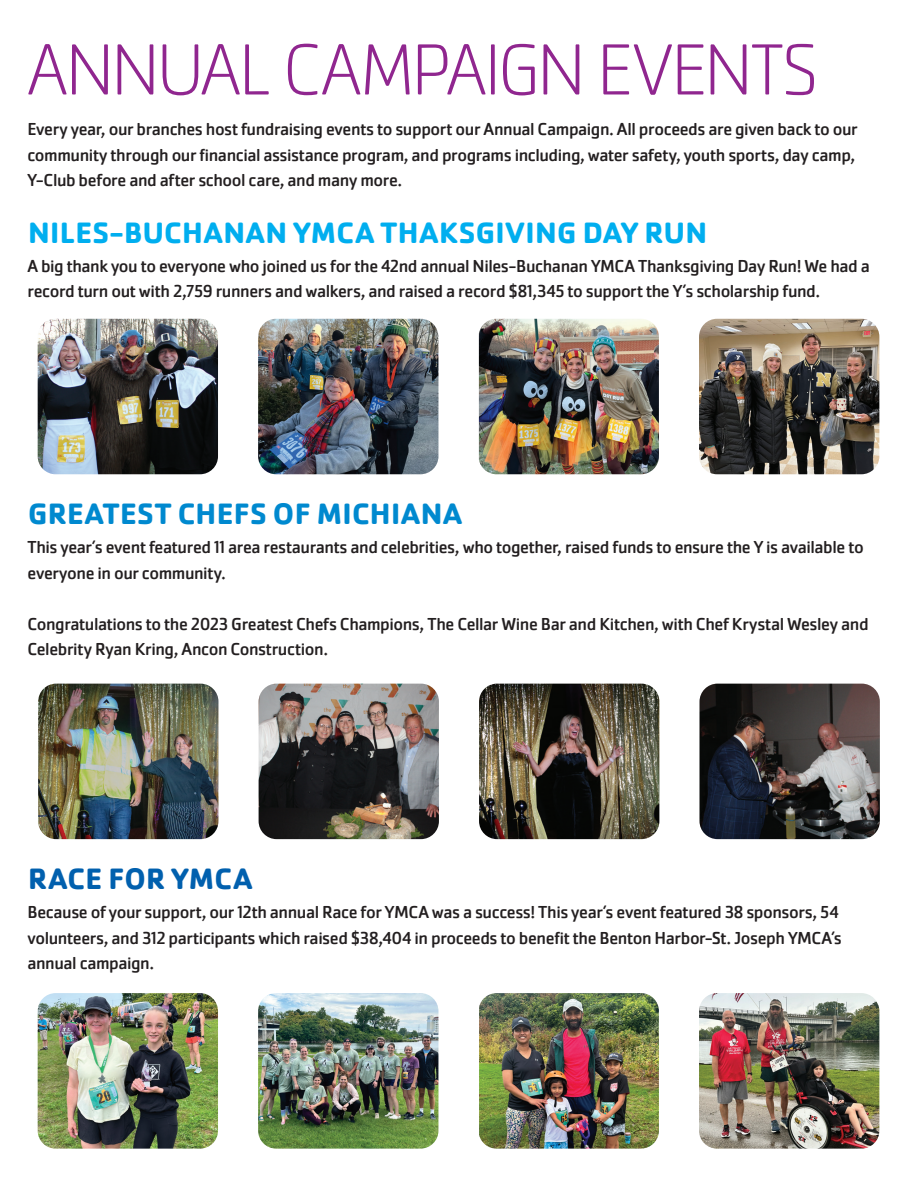
<style>
.page{position:relative;width:918px;height:1188px;background:#fff}
.page>*{position:absolute;margin:0;border:0;box-sizing:border-box;transform-origin:0 0}
.t1{font:200 75px "Cachet Pro";letter-spacing:-.025em;color:#90268f}
.t2{font:700 30.6px "Cachet Pro";letter-spacing:.015em;color:#00aeef}
.t3{font:700 30.6px "Cachet Pro";letter-spacing:.01em;color:#0089cf}
.t4{font:700 30.6px "Cachet Pro";letter-spacing:.01em;color:#0160ae}
.t5{font:18px/25.5px "Cachet Pro";letter-spacing:-.025em;color:#231f20}
</style>
<div class="page">
<img style="left:38px;top:319px;width:180px;height:155px">
<img style="left:258px;top:319px;width:180px;height:155px">
<img style="left:479px;top:319px;width:180px;height:155px">
<img style="left:699px;top:319px;width:180px;height:155px">
<img style="left:38px;top:684px;width:180px;height:155px">
<img style="left:259px;top:684px;width:180px;height:155px">
<img style="left:479px;top:684px;width:180px;height:155px">
<img style="left:700px;top:684px;width:180px;height:155px">
<img style="left:38px;top:993px;width:180px;height:156px">
<img style="left:258px;top:993px;width:180px;height:156px">
<img style="left:479px;top:993px;width:180px;height:156px">
<img style="left:699px;top:993px;width:180px;height:156px">
<h1 class="t1" style="left:27px;top:27px;width:792px">ANNUAL CAMPAIGN EVENTS</h1>
<p class="t5" style="left:27px;top:117px;width:832px">Every year, our branches host fundraising events to support our Annual Campaign. All proceeds are given back to our community through our financial assistance program, and programs including, water safety, youth sports, day camp,<br>Y-Club before and after school care, and many more.</p>
<h2 class="t2" style="left:28px;top:214px;width:681px">NILES-BUCHANAN YMCA THAKSGIVING DAY RUN</h2>
<p class="t5" style="left:27px;top:253px;width:844px">A big thank you to everyone who joined us for the 42nd annual Niles-Buchanan YMCA Thanksgiving Day Run! We had a record turn out with 2,759 runners and walkers, and raised a record $81,345 to support the Y’s scholarship fund.</p>
<h2 class="t3" style="left:28px;top:495px;width:436px">GREATEST CHEFS OF MICHIANA</h2>
<p class="t5" style="left:27px;top:535px;width:838px">This year’s event featured 11 area restaurants and celebrities, who together, raised funds to ensure the Y is available to everyone in our community.</p>
<p class="t5" style="left:27px;top:611px;width:843px">Congratulations to the 2023 Greatest Chefs Champions, The Cellar Wine Bar and Kitchen, with Chef Krystal Wesley and<br>Celebrity Ryan Kring, Ancon Construction.</p>
<h2 class="t4" style="left:28px;top:860px;width:226px">RACE FOR YMCA</h2>
<p class="t5" style="left:27px;top:900px;width:816px">Because of your support, our 12th annual Race for YMCA was a success! This year’s event featured 38 sponsors, 54 volunteers, and 312 participants which raised $38,404 in proceeds to benefit the Benton Harbor-St. Joseph YMCA’s annual campaign.</p>
</div>
